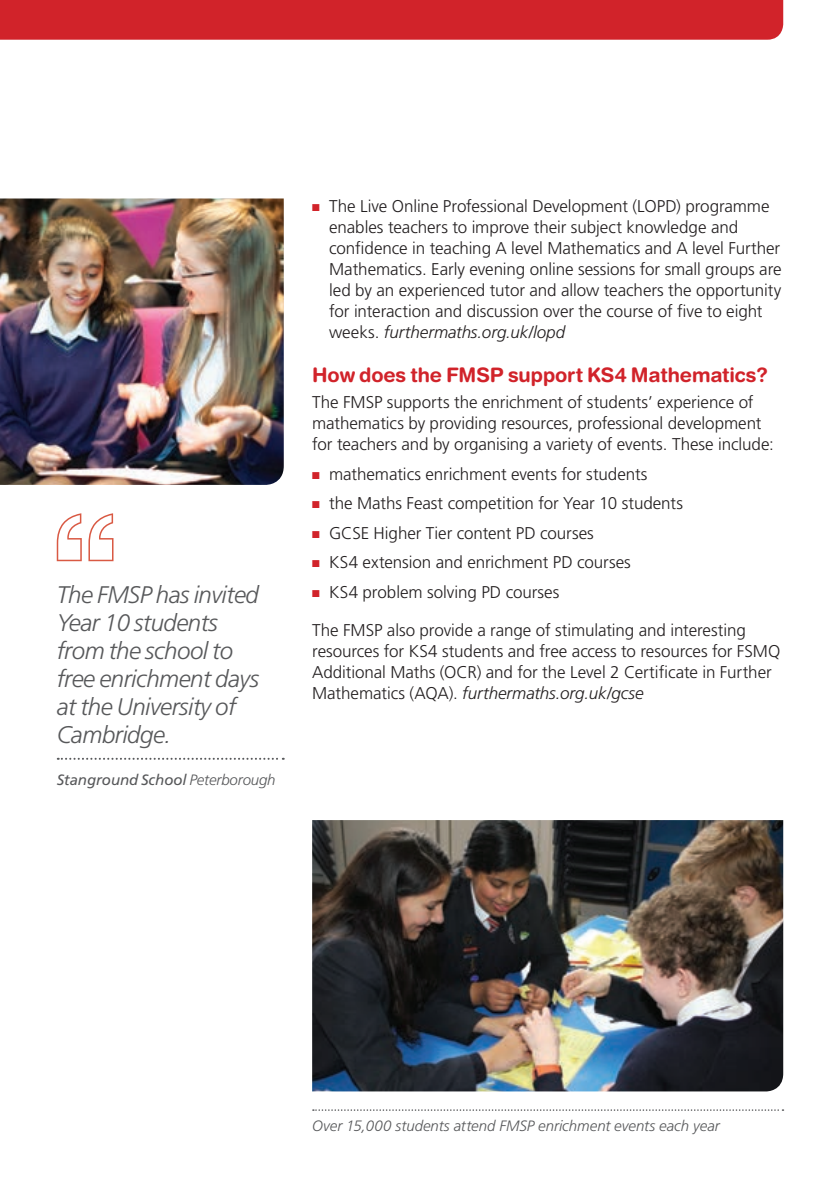
<style>
.page{position:relative;width:840px;height:1191px;background:#fff}
.page>*{position:absolute;margin:0;border:0;box-sizing:border-box;transform-origin:0 0}
.t1{font:italic 300 24px/28px "Frutiger";letter-spacing:-.02em;color:#57585a}
.t2{font:700 20px "Helvetica Rounded";letter-spacing:-.005em;color:#d1232a}
.t3{font:300 17px/21px "Frutiger";letter-spacing:-.005em;color:#231f20}
.t4{font:italic 300 15px "Frutiger";color:#57585a}
.t5{font:italic 15px "Frutiger";letter-spacing:-.005em;color:#57585a}
.s1{font-weight:300}
.s2{color:#d1232a}
.s3{font-style:italic}
</style>
<div class="page">
<div style="left:0;top:0;width:782px;height:40px;background:#d1232a"></div>
<img style="left:0;top:198px;width:283px;height:287px">
<img style="left:312px;top:820px;width:470px;height:271px">
<svg style="left:58px;top:758px;width:225px;height:2px"></svg>
<svg style="left:57px;top:513px;width:56px;height:48px"></svg>
<svg style="left:313px;top:1109px;width:470px;height:1px"></svg>
<h1 class="t1" style="left:57px;top:580px;width:204px">The FMSP has invited<br>Year 10 students from the school to free enrichment days at the University of<br>Cambridge.</h1>
<p class="t5" style="left:57px;top:771px;width:220px">Stanground School <span class="s1">Peterborough</span></p>
<p class="t3" style="left:329px;top:195px;width:454px;text-indent:-17px"><span class="s2">■</span> The Live Online Professional Development (LOPD) programme enables teachers to improve their subject knowledge and confidence in teaching A level Mathematics and A level Further Mathematics. Early evening online sessions for small groups are led by an experienced tutor and allow teachers the opportunity for interaction and discussion over the course of five to eight weeks. <span class="s3">furthermaths.org.uk/lopd</span></p>
<p class="t2" style="left:312px;top:362px;width:457px">How does the FMSP support KS4 Mathematics?</p>
<p class="t3" style="left:312px;top:392px;width:463px">The FMSP supports the enrichment of students’ experience of mathematics by providing resources, professional development for teachers and by organising a variety of events. These include:</p>
<p class="t3" style="left:312px;top:463px;width:337px"><span class="s2">■</span> mathematics enrichment events for students</p>
<p class="t3" style="left:312px;top:493px;width:372px"><span class="s2">■</span> the Maths Feast competition for Year 10 students</p>
<p class="t3" style="left:312px;top:522px;width:283px"><span class="s2">■</span> GCSE Higher Tier content PD courses</p>
<p class="t3" style="left:312px;top:552px;width:320px"><span class="s2">■</span> KS4 extension and enrichment PD courses</p>
<p class="t3" style="left:312px;top:581px;width:248px"><span class="s2">■</span> KS4 problem solving PD courses</p>
<p class="t3" style="left:312px;top:619px;width:469px">The FMSP also provide a range of stimulating and interesting resources for KS4 students and free access to resources for FSMQ Additional Maths (OCR) and for the Level 2 Certificate in Further Mathematics (AQA). <span class="s3">furthermaths.org.uk/gcse</span></p>
<p class="t4" style="left:312px;top:1117px;width:409px">Over 15,000 students attend FMSP enrichment events each year</p>
</div>
